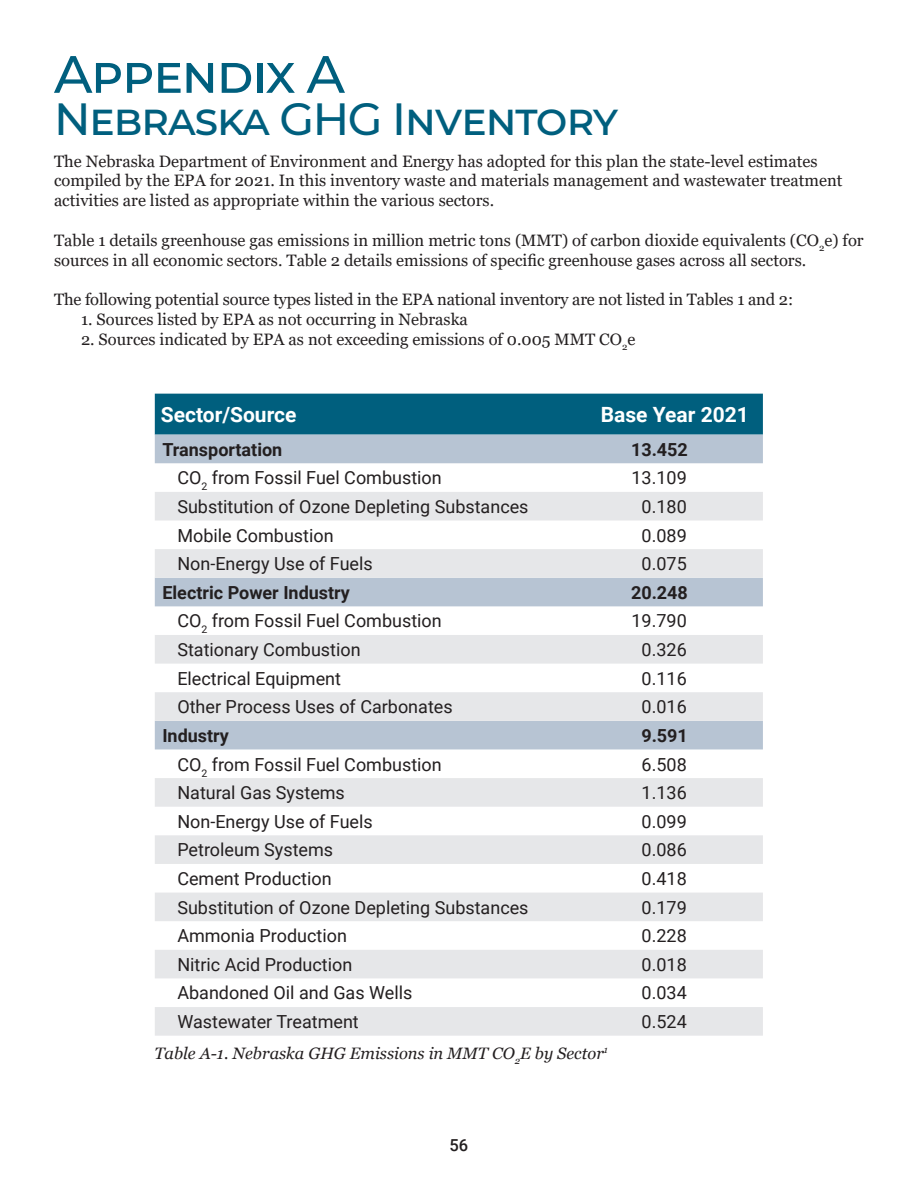
<style>
.page{position:relative;width:918px;height:1188px;background:#fff}
.page>*{position:absolute;margin:0;border:0;box-sizing:border-box;transform-origin:0 0}
.Section_Header_-_TOC{font:500 52.5px "Montserrat";color:#005f7e}
.Sub-Section_Header_-_TOC{font:500 45px "Montserrat";letter-spacing:-.03em;color:#005f7e}
.t1{font:700 21px "Roboto";color:#fff}
.t2{font:18px "Roboto";color:#231f20}
.t3{font:700 18px "Roboto";color:#231f20}
.Body_Copy{font:16.5px/19.8px "Georgia";color:#231f20}
.Table_Number{font:italic 16.5px "Georgia";color:#231f20}
.t4{font:500 16.5px "Roboto";color:#231f20}
</style>
<div class="page">
<div style="left:155px;top:394px;width:608px;height:41px;background:#005f7e"></div>
<div style="left:155px;top:435px;width:608px;height:29px;background:#b7c4d3"></div>
<svg style="left:155px;top:492px;width:608px;height:544px;fill:#e6e7e9"></svg>
<p class="Section_Header_-_TOC" style="left:54px;top:38px;width:292px">Appendix A</p>
<p class="Sub-Section_Header_-_TOC" style="left:54px;top:87px;width:566px">Nebraska GHG Inventory</p>
<p class="Body_Copy" style="left:54px;top:151px;width:790px">The Nebraska Department of Environment and Energy has adopted for this plan the state-level estimates compiled by the EPA for 2021. In this inventory waste and materials management and wastewater treatment activities are listed as appropriate within the various sectors.</p>
<p class="Body_Copy" style="left:54px;top:231px;width:811px">Table 1 details greenhouse gas emissions in million metric tons (MMT) of carbon dioxide equivalents (CO<sub>2</sub>e) for sources in all economic sectors. Table 2 details emissions of specific greenhouse gases across all sectors.</p>
<p class="Body_Copy" style="left:54px;top:290px;width:741px">The following potential source types listed in the EPA national inventory are not listed in Tables 1 and 2:</p>
<p class="Body_Copy" style="left:81px;top:310px;width:388px">1. Sources listed by EPA as not occurring in Nebraska</p>
<p class="Body_Copy" style="left:81px;top:330px;width:556px">2. Sources indicated by EPA as not exceeding emissions of 0.005 MMT CO<sub>2</sub>e</p>
<p class="t1" style="left:161px;top:400px;width:137px">Sector/Source</p>
<p class="t1" style="left:601px;top:400px;width:150px">Base Year 2021</p>
<p class="t3" style="left:162px;top:437px;width:122px">Transportation</p>
<p class="t3" style="left:631px;top:437px;width:58px">13.452</p>
<p class="t2" style="left:177px;top:465px;width:266px">CO<sub>2</sub> from Fossil Fuel Combustion</p>
<p class="t2" style="left:632px;top:465px;width:57px">13.109</p>
<p class="t2" style="left:177px;top:494px;width:353px">Substitution of Ozone Depleting Substances</p>
<p class="t2" style="left:642px;top:494px;width:47px">0.180</p>
<p class="t2" style="left:177px;top:523px;width:158px">Mobile Combustion</p>
<p class="t2" style="left:642px;top:523px;width:47px">0.089</p>
<p class="t2" style="left:177px;top:551px;width:197px">Non-Energy Use of Fuels</p>
<p class="t2" style="left:642px;top:551px;width:47px">0.075</p>
<p class="t3" style="left:162px;top:580px;width:189px">Electric Power Industry</p>
<p class="t3" style="left:631px;top:580px;width:58px">20.248</p>
<p class="t2" style="left:177px;top:608px;width:266px">CO<sub>2</sub> from Fossil Fuel Combustion</p>
<p class="t2" style="left:632px;top:608px;width:57px">19.790</p>
<p class="t2" style="left:177px;top:637px;width:185px">Stationary Combustion</p>
<p class="t2" style="left:642px;top:637px;width:47px">0.326</p>
<p class="t2" style="left:177px;top:666px;width:165px">Electrical Equipment</p>
<p class="t2" style="left:642px;top:666px;width:47px">0.116</p>
<p class="t2" style="left:177px;top:694px;width:277px">Other Process Uses of Carbonates</p>
<p class="t2" style="left:642px;top:694px;width:47px">0.016</p>
<p class="t3" style="left:162px;top:723px;width:68px">Industry</p>
<p class="t3" style="left:641px;top:723px;width:48px">9.591</p>
<p class="t2" style="left:177px;top:752px;width:266px">CO<sub>2</sub> from Fossil Fuel Combustion</p>
<p class="t2" style="left:642px;top:752px;width:47px">6.508</p>
<p class="t2" style="left:177px;top:780px;width:169px">Natural Gas Systems</p>
<p class="t2" style="left:642px;top:780px;width:47px">1.136</p>
<p class="t2" style="left:177px;top:809px;width:197px">Non-Energy Use of Fuels</p>
<p class="t2" style="left:642px;top:809px;width:47px">0.099</p>
<p class="t2" style="left:177px;top:837px;width:157px">Petroleum Systems</p>
<p class="t2" style="left:642px;top:837px;width:47px">0.086</p>
<p class="t2" style="left:177px;top:866px;width:156px">Cement Production</p>
<p class="t2" style="left:642px;top:866px;width:47px">0.418</p>
<p class="t2" style="left:177px;top:895px;width:353px">Substitution of Ozone Depleting Substances</p>
<p class="t2" style="left:642px;top:895px;width:47px">0.179</p>
<p class="t2" style="left:177px;top:923px;width:171px">Ammonia Production</p>
<p class="t2" style="left:642px;top:923px;width:47px">0.228</p>
<p class="t2" style="left:177px;top:952px;width:177px">Nitric Acid Production</p>
<p class="t2" style="left:642px;top:952px;width:47px">0.018</p>
<p class="t2" style="left:177px;top:980px;width:237px">Abandoned Oil and Gas Wells</p>
<p class="t2" style="left:642px;top:980px;width:47px">0.034</p>
<p class="t2" style="left:177px;top:1009px;width:183px">Wastewater Treatment</p>
<p class="t2" style="left:642px;top:1009px;width:47px">0.524</p>
<p class="Table_Number" style="left:154px;top:1042px;width:455px">Table A-1. Nebraska GHG Emissions in MMT CO<sub>2</sub>E by Sector<sup>1</sup></p>
<p class="t4" style="left:450px;top:1133px;width:20px">56</p>
</div>
